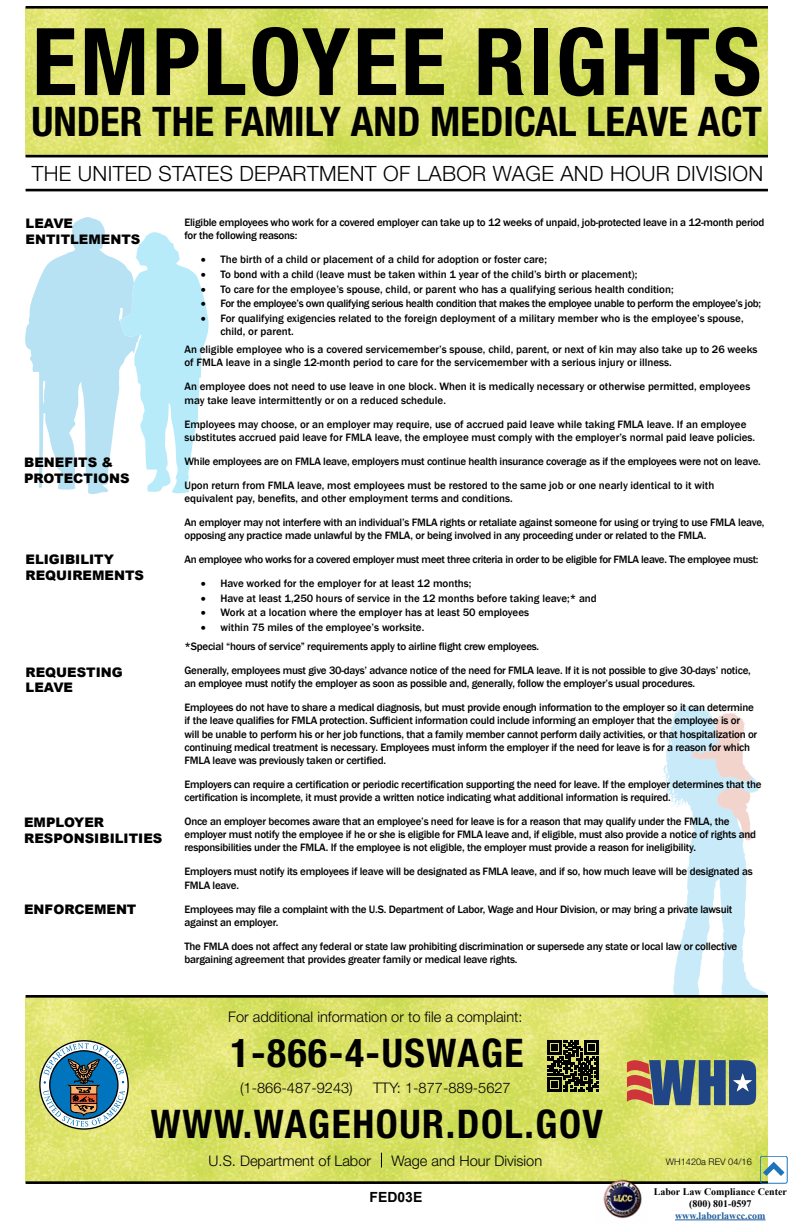
<style>
.page{position:relative;width:792px;height:1224px;background:#fff}
.page>*{position:absolute;margin:0;border:0;box-sizing:border-box;transform-origin:0 0}
.t1{font:700 condensed 93.5px "Helvetica Neue LT Std";letter-spacing:.03em;color:#000}
.t2{font:700 condensed 40.8px "Helvetica Neue LT Std";color:#000}
.t3{font:700 condensed 39.5px/71px "Helvetica Neue LT Std";letter-spacing:.04em;color:#000;text-align:center}
.t4{font:300 21.1px "Helvetica Neue LT Std";letter-spacing:.015em;color:#000}
.t5{font:300 14.6px "Helvetica Neue LT Std";color:#000}
.t6{font:700 14px "Arial";color:#000}
.t7{font:900 13.2px/15.8px "Arial";color:#000}
.t8{font:500 11px/13.2px "Franklin Gothic";letter-spacing:-.02em;color:#000}
.t9{font:500 11px/13.2px "Franklin Gothic";color:#000}
.t10{font:700 10px/12px "Times New Roman";color:#000;text-align:center}
.t11{font:700 10px "Times New Roman";color:#215e9e}
.t12{font:300 9.2px "Helvetica Neue LT Std";color:#000}
</style>
<div class="page">
<img style="left:663px;top:706px;width:104px;height:289px">
<img style="left:26px;top:9px;width:742px;height:146px">
<img style="left:26px;top:998px;width:742px;height:183px">
<hr style="left:26px;top:155px;width:742px;height:2px;background:#000">
<hr style="left:26px;top:6px;width:742px;height:3px;background:#000">
<svg style="left:43px;top:1043px;width:82px;height:84px"></svg>
<hr style="left:26px;top:1181px;width:742px;height:3px;background:#000">
<hr style="left:26px;top:995px;width:742px;height:3px;background:#000">
<svg style="left:381px;top:1153px;width:1px;height:14px"></svg>
<hr style="left:26px;top:189px;width:742px;height:2px;background:#000">
<svg style="left:547px;top:1040px;width:52px;height:52px;background:#393b1c"></svg>
<svg style="left:627px;top:1058px;width:129px;height:47px;background:#676d78"></svg>
<hr style="left:0;top:1187px;width:792px;height:1px;background:#e2e3e4">
<hr style="left:675px;top:1219px;width:91px;height:1px;background:#215e9e">
<img style="left:597px;top:1172px;width:51px;height:47px">
<div style="left:760px;top:1156px;width:27px;height:28px;border:1px solid #1c75bc;border-radius:2px"></div>
<svg style="left:760px;top:1158px;width:28px;height:23px"></svg>
<svg style="left:25px;top:217px;width:184px;height:277px"></svg>
<h1 class="t1" style="left:32px;top:5px;width:731px">EMPLOYEE RIGHTS</h1>
<h2 class="t2" style="left:31px;top:97px;width:732px">UNDER THE FAMILY AND MEDICAL LEAVE ACT</h2>
<h3 class="t4" style="left:32px;top:161px;width:733px">THE UNITED STATES DEPARTMENT OF LABOR WAGE AND HOUR DIVISION</h3>
<p class="t7" style="left:26px;top:215px;width:116px">LEAVE<br>ENTITLEMENTS</p>
<p class="t7" style="left:24px;top:454px;width:107px">BENEFITS &amp;<br>PROTECTIONS</p>
<p class="t7" style="left:26px;top:551px;width:120px">ELIGIBILITY<br>REQUIREMENTS</p>
<p class="t7" style="left:26px;top:664px;width:99px">REQUESTING<br>LEAVE</p>
<p class="t7" style="left:24px;top:814px;width:140px">EMPLOYER<br>RESPONSIBILITIES</p>
<p class="t7" style="left:24px;top:901px;width:114px">ENFORCEMENT</p>
<p class="t8" style="left:184px;top:216px;width:581px">Eligible employees who work for a covered employer can take up to 12 weeks of unpaid, job-protected leave in a 12-month period for the following reasons:</p>
<p class="t9" style="left:201px;top:253px;width:348px">• The birth of a child or placement of a child for adoption or foster care;</p>
<p class="t9" style="left:201px;top:268px;width:438px">• To bond with a child (leave must be taken within 1 year of the child’s birth or placement);</p>
<p class="t9" style="left:201px;top:282px;width:475px">• To care for the employee’s spouse, child, or parent who has a qualifying serious health condition;</p>
<p class="t8" style="left:201px;top:297px;width:562px">• For the employee’s own qualifying serious health condition that makes the employee unable to perform the employee’s job;</p>
<p class="t9" style="left:220px;top:311px;width:525px;text-indent:-20px">• For qualifying exigencies related to the foreign deployment of a military member who is the employee’s spouse, child, or parent.</p>
<p class="t9" style="left:184px;top:343px;width:575px">An eligible employee who is a covered servicemember’s spouse, child, parent, or next of kin may also take up to 26 weeks of FMLA leave in a single 12-month period to care for the servicemember with a serious injury or illness.</p>
<p class="t9" style="left:184px;top:380px;width:567px">An employee does not need to use leave in one block. When it is medically necessary or otherwise permitted, employees may take leave intermittently or on a reduced schedule.</p>
<p class="t9" style="left:184px;top:417px;width:572px">Employees may choose, or an employer may require, use of accrued paid leave while taking FMLA leave. If an employee substitutes accrued paid leave for FMLA leave, the employee must comply with the employer’s normal paid leave policies.</p>
<p class="t8" style="left:184px;top:449px;width:578px;line-height:24px">While employees are on FMLA leave, employers must continue health insurance coverage as if the employees were not on leave.<br>Upon return from FMLA leave, most employees must be restored to the same job or one nearly identical to it with</p>
<p class="t8" style="left:184px;top:486px;width:582px;line-height:24px">equivalent pay, benefits, and other employment terms and conditions.<br>An employer may not interfere with an individual’s FMLA rights or retaliate against someone for using or trying to use FMLA leave,</p>
<p class="t8" style="left:184px;top:524px;width:576px;line-height:24px">opposing any practice made unlawful by the FMLA, or being involved in any proceeding under or related to the FMLA.<br>An employee who works for a covered employer must meet three criteria in order to be eligible for FMLA leave. The employee must:</p>
<p class="t9" style="left:201px;top:577px;width:272px">• Have worked for the employer for at least 12 months;</p>
<p class="t9" style="left:201px;top:591px;width:398px">• Have at least 1,250 hours of service in the 12 months before taking leave;* and</p>
<p class="t9" style="left:201px;top:606px;width:330px">• Work at a location where the employer has at least 50 employees</p>
<p class="t8" style="left:184px;top:617px;width:356px;line-height:19.3px;text-indent:16px">• within 75 miles of the employee’s worksite.<br>*Special “hours of service” requirements apply to airline flight crew employees.</p>
<p class="t8" style="left:184px;top:664px;width:568px">Generally, employees must give 30-days’ advance notice of the need for FMLA leave. If it is not possible to give 30-days’ notice, an employee must notify the employer as soon as possible and, generally, follow the employer’s usual procedures.</p>
<p class="t8" style="left:184px;top:701px;width:574px">Employees do not have to share a medical diagnosis, but must provide enough information to the employer so it can determine if the leave qualifies for FMLA protection. Sufficient information could include informing an employer that the employee is or will be unable to perform his or her job functions, that a family member cannot perform daily activities, or that hospitalization or continuing medical treatment is necessary. Employees must inform the employer if the need for leave is for a reason for which FMLA leave was previously taken or certified.</p>
<p class="t8" style="left:184px;top:778px;width:579px">Employers can require a certification or periodic recertification supporting the need for leave. If the employer determines that the certification is incomplete, it must provide a written notice indicating what additional information is required.</p>
<p class="t8" style="left:184px;top:815px;width:573px">Once an employer becomes aware that an employee’s need for leave is for a reason that may qualify under the FMLA, the employer must notify the employee if he or she is eligible for FMLA leave and, if eligible, must also provide a notice of rights and responsibilities under the FMLA. If the employee is not eligible, the employer must provide a reason for ineligibility.</p>
<p class="t8" style="left:184px;top:865px;width:570px">Employers must notify its employees if leave will be designated as FMLA leave, and if so, how much leave will be designated as<br>FMLA leave.</p>
<p class="t8" style="left:184px;top:903px;width:550px">Employees may file a complaint with the U.S. Department of Labor, Wage and Hour Division, or may bring a private lawsuit against an employer.</p>
<p class="t8" style="left:184px;top:940px;width:554px">The FMLA does not affect any federal or state law prohibiting discrimination or supersede any state or local law or collective bargaining agreement that provides greater family or medical leave rights.</p>
<h3 class="t5" style="left:228px;top:1008px;width:296px">For additional information or to file a complaint:</h3>
<h3 class="t3" style="left:151px;top:1017px;width:454px">1-866-4-USWAGE<br>WWW.WAGEHOUR.DOL.GOV</h3>
<h3 class="t5" style="left:240px;top:1079px;width:114px">(1-866-487-9243)</h3>
<h3 class="t5" style="left:373px;top:1079px;width:139px">TTY: 1-877-889-5627</h3>
<h3 class="t5" style="left:209px;top:1151px;width:164px">U.S. Department of Labor</h3>
<h3 class="t5" style="left:391px;top:1151px;width:152px">Wage and Hour Division</h3>
<p class="t12" style="left:666px;top:1156px;width:87px">WH1420a REV 04/16</p>
<p class="t6" style="left:370px;top:1187px;width:54px">FED03E</p>
<p class="t10" style="left:654px;top:1185px;width:135px">Labor Law Compliance Center (800) 801-0597</p>
<p class="t11" style="left:675px;top:1208px;width:92px">www.laborlawcc.com</p>
</div>
